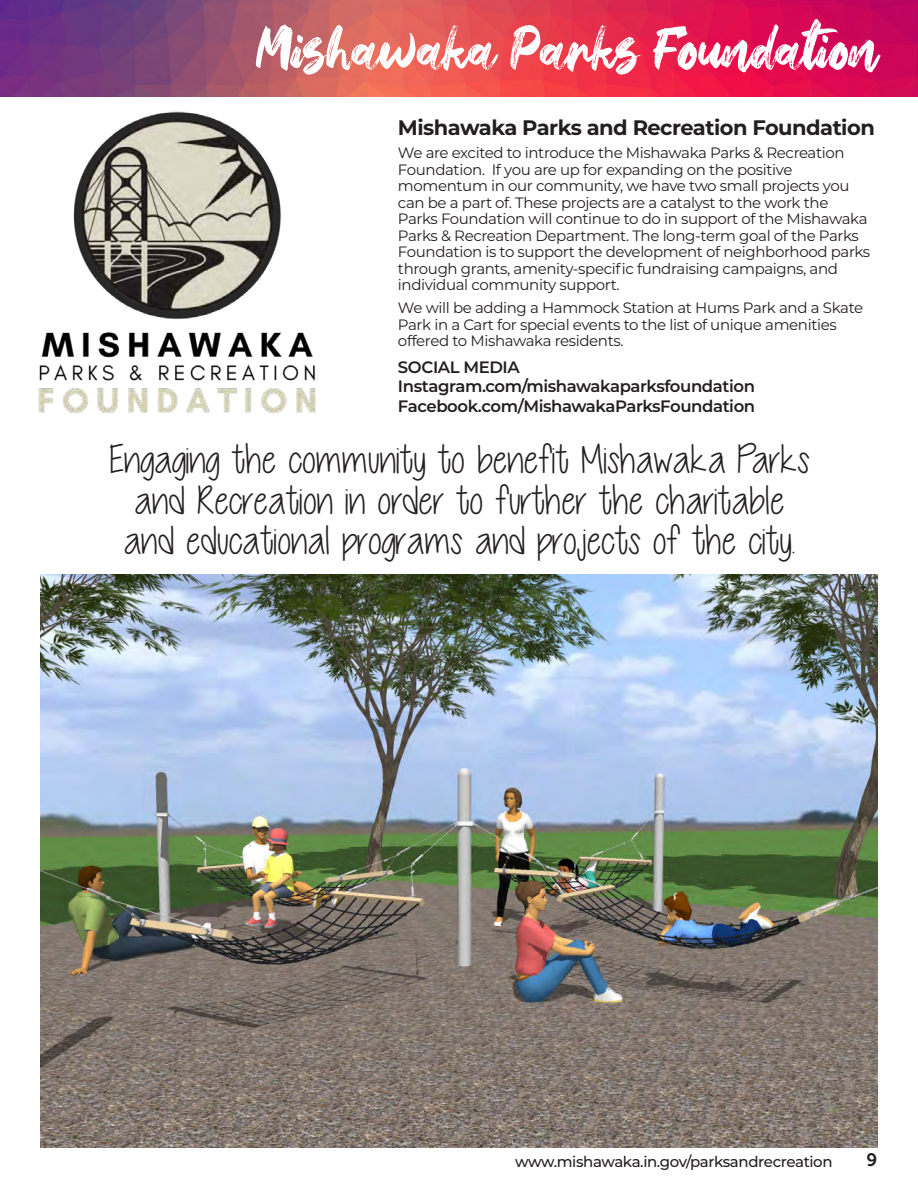
<style>
.page{position:relative;width:918px;height:1188px;background:#fff}
.page>*{position:absolute;margin:0;border:0;box-sizing:border-box;transform-origin:0 0}
.Main_Page_Header{font:57px "Hey October";color:#fff}
.Event_Desciption{font:42px/40.5px "Cutie Patootie Skinny";letter-spacing:-.01em;color:#231f20;text-align:center}
.Event_name{font:700 21px "Montserrat";letter-spacing:-.025em;color:#231f20}
.t1{font:18px "Museo Sans 700";color:#231f20}
.Event_details{font:600 16.5px/19.5px "Montserrat";letter-spacing:-.025em;color:#231f20}
.Event_Desciption-2{font:15px/16.5px "Montserrat";letter-spacing:-.025em;color:#231f20}
.t2{font:500 15px "Montserrat";letter-spacing:-.025em;color:#231f20}
</style>
<div class="page">
<img style="left:0;top:0;width:918px;height:96px">
<img style="left:38px;top:111px;width:278px;height:303px">
<img style="left:40px;top:575px;width:838px;height:572px">
<p class="Main_Page_Header" style="left:257px;top:17px;width:623px">Mishawaka Parks Foundation</p>
<p class="Event_name" style="left:398px;top:112px;width:478px">Mishawaka Parks and Recreation Foundation</p>
<p class="Event_Desciption-2" style="left:398px;top:144px;width:474px">We are excited to introduce the Mishawaka Parks &amp; Recreation Foundation. If you are up for expanding on the positive momentum in our community, we have two small projects you can be a part of. These projects are a catalyst to the work the Parks Foundation will continue to do in support of the Mishawaka Parks &amp; Recreation Department. The long-term goal of the Parks Foundation is to support the development of neighborhood parks through grants, amenity-specific fundraising campaigns, and individual community support.</p>
<p class="Event_Desciption-2" style="left:398px;top:299px;width:467px">We will be adding a Hammock Station at Hums Park and a Skate<br>Park in a Cart for special events to the list of unique amenities offered to Mishawaka residents.</p>
<p class="Event_details" style="left:398px;top:356px;width:359px">SOCIAL MEDIA<br>Instagram.com/mishawakaparksfoundation<br>Facebook.com/MishawakaParksFoundation</p>
<p class="Event_Desciption" style="left:109px;top:440px;width:703px">Engaging the community to benefit Mishawaka Parks and Recreation in order to further the charitable and educational programs and projects of the city.</p>
<p class="t2" style="left:515px;top:1151px;width:319px">www.mishawaka.in.gov/parksandrecreation</p>
<p class="t1" style="left:867px;top:1150px;width:12px">9</p>
</div>
